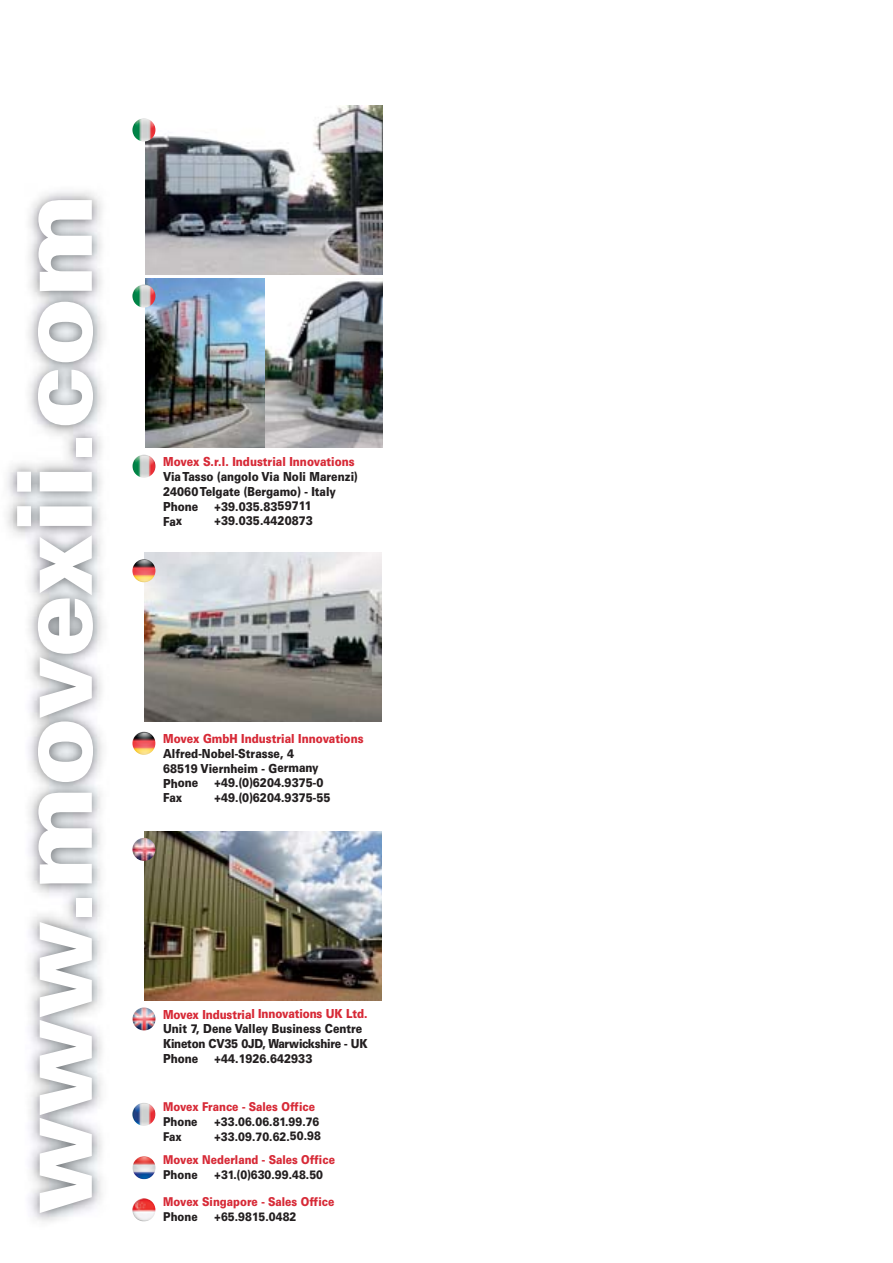
<style>
.page{position:relative;width:893px;height:1263px;background:#fff}
.page>*{position:absolute;margin:0;border:0;box-sizing:border-box;transform-origin:0 0}
.t1{font:900 103.8px "Univers";color:#fff}
.t2{font:900 12.45px/15px "Univers";color:#231f20;scale:.85 1}
.t3{font:900 12.45px "Univers";color:#d72a37;scale:.85 1}
.t4{font:900 12.15px "Univers";color:#231f20;scale:.85 1}
.t5{font:900 12.15px "Univers";color:#d72a37;scale:.85 1}
</style>
<div class="page">
<img style="left:7px;top:139px;width:376px;height:1083px">
<img style="left:265px;top:279px;width:118px;height:168px">
<img style="left:146px;top:106px;width:237px;height:168px">
<img style="left:146px;top:279px;width:119px;height:168px">
<img style="left:145px;top:553px;width:237px;height:168px">
<img style="left:132px;top:118px;width:23px;height:23px;border-radius:50%">
<img style="left:132px;top:284px;width:23px;height:24px;border-radius:50%">
<img style="left:132px;top:559px;width:23px;height:23px;border-radius:50%">
<img style="left:145px;top:831px;width:237px;height:169px">
<img style="left:132px;top:838px;width:23px;height:23px;border-radius:50%">
<img style="left:132px;top:455px;width:23px;height:23px;border-radius:50%">
<img style="left:132px;top:732px;width:23px;height:23px;border-radius:50%">
<img style="left:132px;top:1007px;width:24px;height:23px;border-radius:50%">
<img style="left:132px;top:1103px;width:23px;height:23px;border-radius:50%">
<img style="left:132px;top:1156px;width:24px;height:23px;border-radius:50%">
<img style="left:132px;top:1198px;width:23px;height:23px;border-radius:50%">
<h1 class="t1" style="left:17px;top:1214px;width:1022px;rotate:-90deg">www.movexii.com</h1>
<p class="t3" style="left:163px;top:457px;width:227px">Movex S.r.l. Industrial Innovations</p>
<p class="t2" style="left:163px;top:470px;width:230px">Via Tasso (angolo Via Noli Marenzi)<br>24060 Telgate (Bergamo) - Italy<br>Phone</p>
<p class="t2" style="left:214px;top:500px;width:116px">+39.035.8359711</p>
<p class="t2" style="left:163px;top:515px;width:24px">Fax</p>
<p class="t2" style="left:214px;top:515px;width:118px">+39.035.4420873</p>
<p class="t3" style="left:163px;top:734px;width:237px">Movex GmbH Industrial Innovations</p>
<p class="t2" style="left:163px;top:747px;width:185px">Alfred-Nobel-Strasse, 4<br>68519 Viernheim - Germany<br>Phone</p>
<p class="t2" style="left:214px;top:777px;width:130px">+49.(0)6204.9375-0</p>
<p class="t2" style="left:163px;top:792px;width:24px">Fax</p>
<p class="t2" style="left:214px;top:791px;width:138px">+49.(0)6204.9375-55</p>
<p class="t3" style="left:163px;top:1009px;width:242px">Movex Industrial Innovations UK Ltd.</p>
<p class="t2" style="left:163px;top:1022px;width:242px">Unit 7, Dene Valley Business Centre<br>Kineton CV35 0JD, Warwickshire - UK<br>Phone</p>
<p class="t2" style="left:214px;top:1052px;width:117px">+44.1926.642933</p>
<p class="t5" style="left:163px;top:1102px;width:180px">Movex France - Sales Office</p>
<p class="t4" style="left:163px;top:1117px;width:42px">Phone</p>
<p class="t4" style="left:214px;top:1117px;width:125px">+33.06.06.81.99.76</p>
<p class="t4" style="left:163px;top:1132px;width:24px">Fax</p>
<p class="t4" style="left:214px;top:1132px;width:127px">+33.09.70.62.50.98</p>
<p class="t5" style="left:163px;top:1155px;width:204px">Movex Nederland - Sales Office</p>
<p class="t4" style="left:163px;top:1170px;width:42px">Phone</p>
<p class="t4" style="left:214px;top:1170px;width:130px">+31.(0)630.99.48.50</p>
<p class="t5" style="left:163px;top:1197px;width:203px">Movex Singapore - Sales Office</p>
<p class="t4" style="left:163px;top:1212px;width:42px">Phone</p>
<p class="t4" style="left:214px;top:1212px;width:98px">+65.9815.0482</p>
</div>
